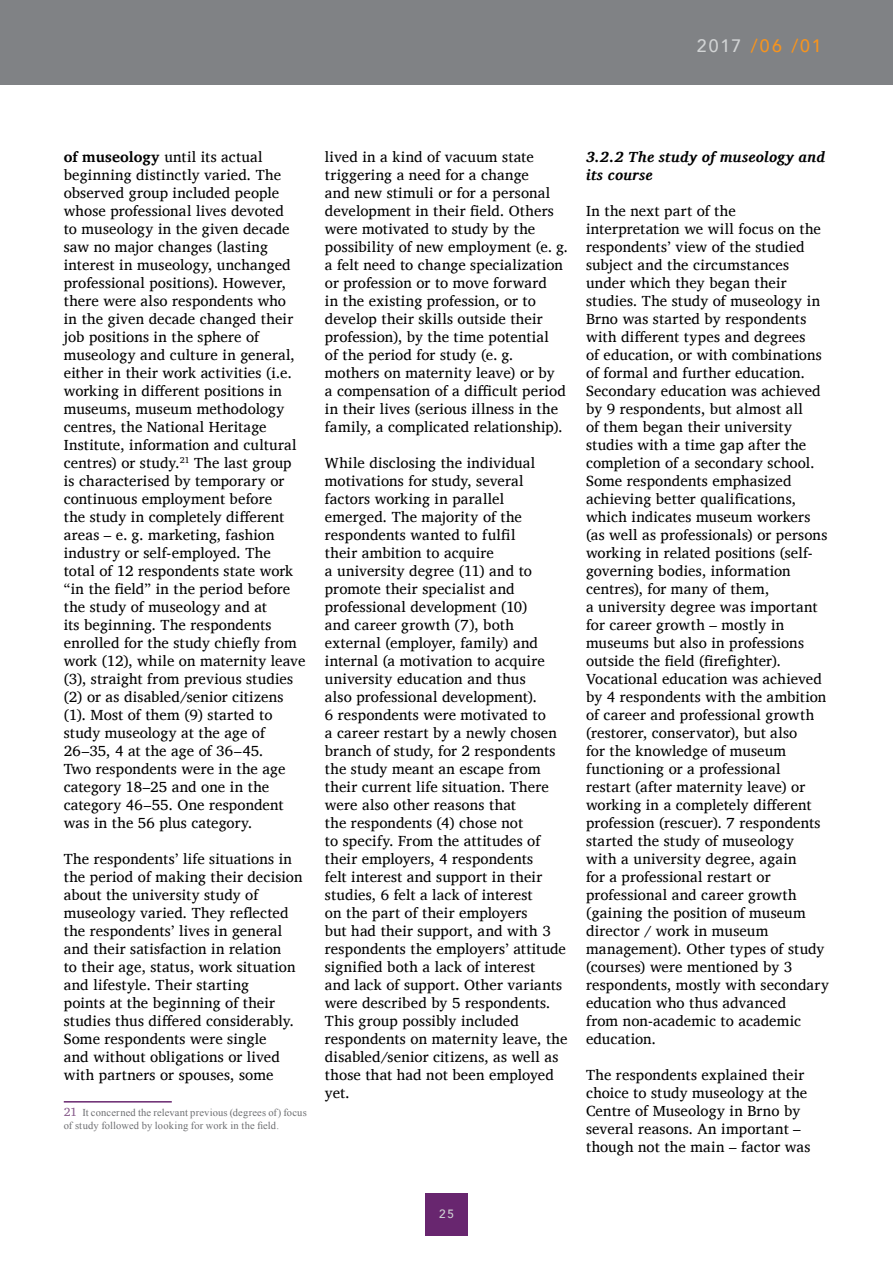
<style>
.page{position:relative;width:893px;height:1263px;background:#fff}
.page>*{position:absolute;margin:0;border:0;box-sizing:border-box;transform-origin:0 0}
.t1{font:500 18px "Avenir";letter-spacing:.11em;color:#f7941e}
.t2{font:15px/18px "Charis SIL";letter-spacing:.01em;color:#000}
.t3{font:italic 700 15px/18px "Charis SIL";letter-spacing:.02em;color:#000}
.t4{font:500 12px "Avenir";color:#d1d3d4}
.t5{font:10.5px/12.6px "Times New Roman";letter-spacing:.015em;color:#6d6e71}
.s1{color:#d1d3d4}
.s2{font-weight:700}
.s3{font-family:"Charis SIL";font-size:12px;color:#895d8d}
</style>
<div class="page">
<div style="left:0;top:0;width:893px;height:85px;background:#808285"></div>
<div style="left:425px;top:1193px;width:43px;height:42px;background:#68266f"></div>
<hr style="left:64px;top:1101px;width:108px;height:1px;background:#68266f">
<p class="t1" style="left:697px;top:30px;width:126px"><span class="s1">2017</span> /06 /01</p>
<p class="t2" style="left:64px;top:148px;width:243px"><span class="s2">of museology</span> until its actual beginning distinctly varied. The observed group included people whose professional lives devoted<br>to museology in the given decade saw no major changes (lasting interest in museology, unchanged professional positions). However, there were also respondents who<br>in the given decade changed their job positions in the sphere of museology and culture in general, either in their work activities (i.e. working in different positions in museums, museum methodology centres, the National Heritage<br>Institute, information and cultural centres) or study.<sup>21</sup> The last group is characterised by temporary or continuous employment before<br>the study in completely different areas – e. g. marketing, fashion industry or self-employed. The total of 12 respondents state work “in the field” in the period before the study of museology and at<br>its beginning. The respondents enrolled for the study chiefly from work (12), while on maternity leave (3), straight from previous studies (2) or as disabled/senior citizens (1). Most of them (9) started to study museology at the age of<br>26–35, 4 at the age of 36–45.<br>Two respondents were in the age category 18–25 and one in the category 46–55. One respondent was in the 56 plus category.</p>
<p class="t2" style="left:64px;top:850px;width:240px">The respondents’ life situations in the period of making their decision about the university study of museology varied. They reflected the respondents’ lives in general and their satisfaction in relation<br>to their age, status, work situation and lifestyle. Their starting<br>points at the beginning of their studies thus differed considerably.<br>Some respondents were single<br>and without obligations or lived with partners or spouses, some</p>
<p class="t5" style="left:64px;top:1106px;width:245px"><span class="s3">21</span> It concerned the relevant previous (degrees of) focus of study followed by looking for work in the field.</p>
<p class="t2" style="left:325px;top:148px;width:245px">lived in a kind of vacuum state triggering a need for a change<br>and new stimuli or for a personal development in their field. Others were motivated to study by the possibility of new employment (e. g. a felt need to change specialization or profession or to move forward<br>in the existing profession, or to develop their skills outside their profession), by the time potential<br>of the period for study (e. g. mothers on maternity leave) or by<br>a compensation of a difficult period in their lives (serious illness in the family, a complicated relationship).</p>
<p class="t2" style="left:325px;top:454px;width:244px">While disclosing the individual motivations for study, several factors working in parallel emerged. The majority of the respondents wanted to fulfil<br>their ambition to acquire<br>a university degree (11) and to promote their specialist and professional development (10)<br>and career growth (7), both external (employer, family) and internal (a motivation to acquire university education and thus<br>also professional development).<br>6 respondents were motivated to<br>a career restart by a newly chosen branch of study, for 2 respondents the study meant an escape from their current life situation. There were also other reasons that<br>the respondents (4) chose not<br>to specify. From the attitudes of their employers, 4 respondents<br>felt interest and support in their studies, 6 felt a lack of interest<br>on the part of their employers<br>but had their support, and with 3 respondents the employers’ attitude signified both a lack of interest<br>and lack of support. Other variants were described by 5 respondents.<br>This group possibly included respondents on maternity leave, the disabled/senior citizens, as well as those that had not been employed yet.</p>
<p class="t3" style="left:586px;top:148px;width:240px">3.2.2 The study of museology and its course</p>
<p class="t2" style="left:586px;top:202px;width:244px">In the next part of the interpretation we will focus on the respondents’ view of the studied subject and the circumstances under which they began their studies. The study of museology in<br>Brno was started by respondents with different types and degrees<br>of education, or with combinations of formal and further education.<br>Secondary education was achieved by 9 respondents, but almost all<br>of them began their university studies with a time gap after the completion of a secondary school.<br>Some respondents emphasized achieving better qualifications, which indicates museum workers (as well as professionals) or persons working in related positions (self&shy;governing bodies, information centres), for many of them,<br>a university degree was important for career growth – mostly in museums but also in professions outside the field (firefighter).<br>Vocational education was achieved by 4 respondents with the ambition of career and professional growth (restorer, conservator), but also<br>for the knowledge of museum functioning or a professional<br>restart (after maternity leave) or working in a completely different profession (rescuer). 7 respondents started the study of museology<br>with a university degree, again<br>for a professional restart or professional and career growth (gaining the position of museum director / work in museum management). Other types of study (courses) were mentioned by 3 respondents, mostly with secondary education who thus advanced<br>from non-academic to academic education.</p>
<p class="t2" style="left:586px;top:1066px;width:226px">The respondents explained their choice to study museology at the<br>Centre of Museology in Brno by several reasons. An important – though not the main – factor was</p>
<p class="t4" style="left:439px;top:1203px;width:16px">25</p>
</div>
